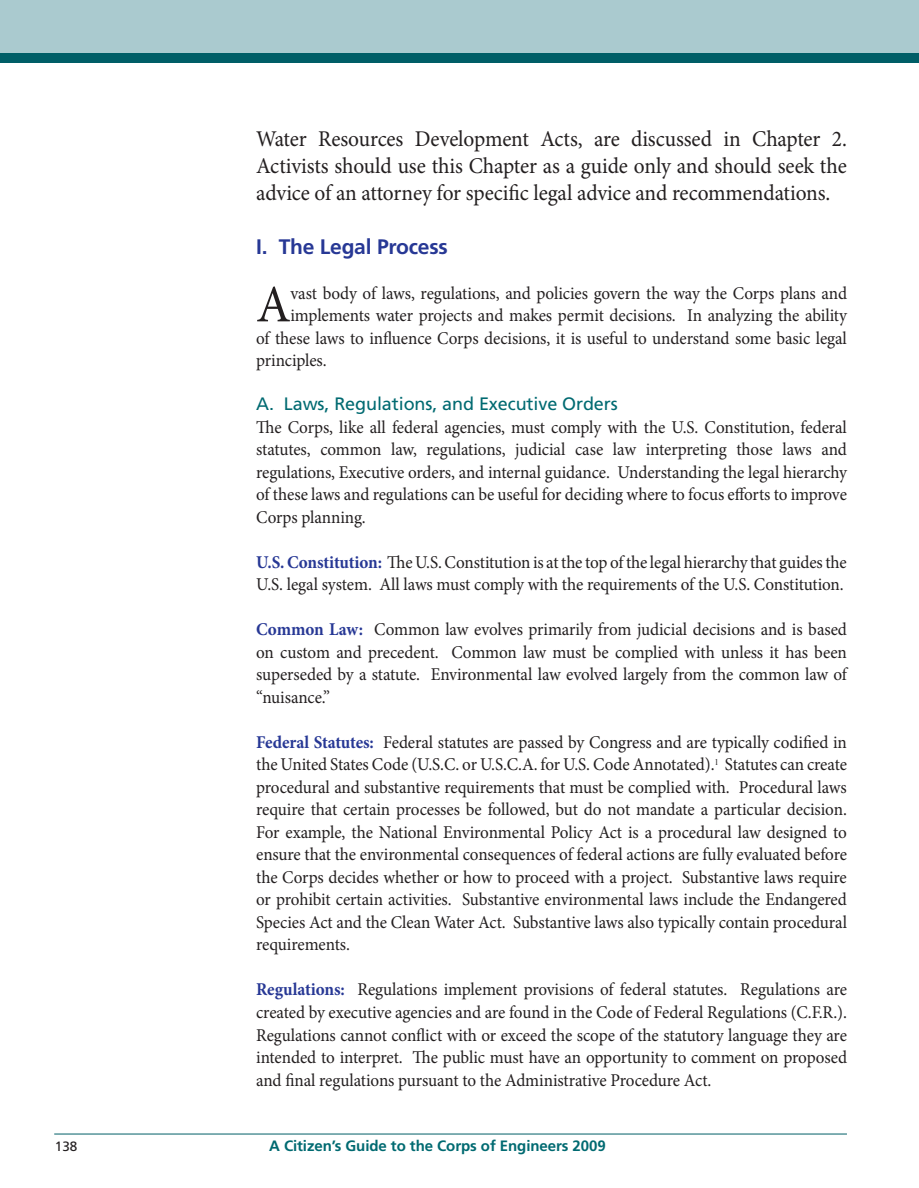
<style>
.page{position:relative;width:919px;height:1188px;background:#fff}
.page>*{position:absolute;margin:0;border:0;box-sizing:border-box;transform-origin:0 0}
.Body_Text{font:52.65px "Minion Pro";color:#231f20;scale:.95 1}
.chapter_intro{font:22.5px/27px "Minion Pro";letter-spacing:-.005em;color:#231f20;text-align:justify;scale:.95 1}
.Section{font:700 21px "Frutiger LT Std";letter-spacing:-.01em;color:#273895}
.Body_Text-2{font:18px/22.5px "Minion Pro";letter-spacing:-.005em;color:#231f20;text-align:justify;scale:.95 1}
.inside_Sub_12{font:18px "Frutiger LT Std";letter-spacing:-.005em;color:#006a71}
.t1{font:700 15px "Frutiger LT Std";letter-spacing:-.005em;color:#006a71}
.t2{font:13.5px "Frutiger LT Std";color:#231f20}
.s1{font-weight:700;color:#273895}
</style>
<div class="page">
<hr style="left:54px;top:1134px;width:792px;height:1px;background:#005e67">
<div style="left:0;top:0;width:918px;height:54px;background:#aacacf"></div>
<div style="left:0;top:54px;width:918px;height:9px;background:#005e67"></div>
<p class="chapter_intro" style="left:256px;top:125px;width:623px">Water Resources Development Acts, are discussed in Chapter 2.<br>Activists should use this Chapter as a guide only and should seek the advice of an attorney for specific legal advice and recommendations.</p>
<p class="Section" style="left:256px;top:234px;width:193px">I. The Legal Process</p>
<p class="Body_Text" style="left:256px;top:269px;width:38px">A</p>
<p class="Body_Text-2" style="left:290px;top:282px;width:587px">vast body of laws, regulations, and policies govern the way the Corps plans and</p>
<p class="Body_Text-2" style="left:290px;top:304px;width:587px">implements water projects and makes permit decisions. In analyzing the ability</p>
<p class="Body_Text-2" style="left:256px;top:327px;width:623px">of these laws to influence Corps decisions, it is useful to understand some basic legal</p>
<p class="Body_Text-2" style="left:256px;top:349px;width:76px">principles.</p>
<p class="inside_Sub_12" style="left:256px;top:394px;width:363px">A. Laws, Regulations, and Executive Orders</p>
<p class="Body_Text-2" style="left:256px;top:416px;width:623px">The Corps, like all federal agencies, must comply with the U.S. Constitution, federal statutes, common law, regulations, judicial case law interpreting those laws and regulations, Executive orders, and internal guidance. Understanding the legal hierarchy of these laws and regulations can be useful for deciding where to focus efforts to improve Corps planning.</p>
<p class="Body_Text-2" style="left:256px;top:551px;width:623px"><span class="s1">U.S. Constitution:</span> The U.S. Constitution is at the top of the legal hierarchy that guides the<br>U.S. legal system. All laws must comply with the requirements of the U.S. Constitution.</p>
<p class="Body_Text-2" style="left:256px;top:619px;width:623px"><span class="s1">Common Law:</span> Common law evolves primarily from judicial decisions and is based on custom and precedent. Common law must be complied with unless it has been superseded by a statute. Environmental law evolved largely from the common law of “nuisance.”</p>
<p class="Body_Text-2" style="left:256px;top:731px;width:623px"><span class="s1">Federal Statutes:</span> Federal statutes are passed by Congress and are typically codified in the United States Code (U.S.C. or U.S.C.A. for U.S. Code Annotated).<sup>1</sup> Statutes can create procedural and substantive requirements that must be complied with. Procedural laws require that certain processes be followed, but do not mandate a particular decision.<br>For example, the National Environmental Policy Act is a procedural law designed to ensure that the environmental consequences of federal actions are fully evaluated before the Corps decides whether or how to proceed with a project. Substantive laws require or prohibit certain activities. Substantive environmental laws include the Endangered Species Act and the Clean Water Act. Substantive laws also typically contain procedural requirements.</p>
<p class="Body_Text-2" style="left:256px;top:979px;width:623px"><span class="s1">Regulations:</span> Regulations implement provisions of federal statutes. Regulations are created by executive agencies and are found in the Code of Federal Regulations (C.F.R.).<br>Regulations cannot conflict with or exceed the scope of the statutory language they are intended to interpret. The public must have an opportunity to comment on proposed and final regulations pursuant to the Administrative Procedure Act.</p>
<p class="t2" style="left:55px;top:1138px;width:24px">138</p>
<p class="t1" style="left:269px;top:1136px;width:338px">A Citizen’s Guide to the Corps of Engineers 2009</p>
</div>
